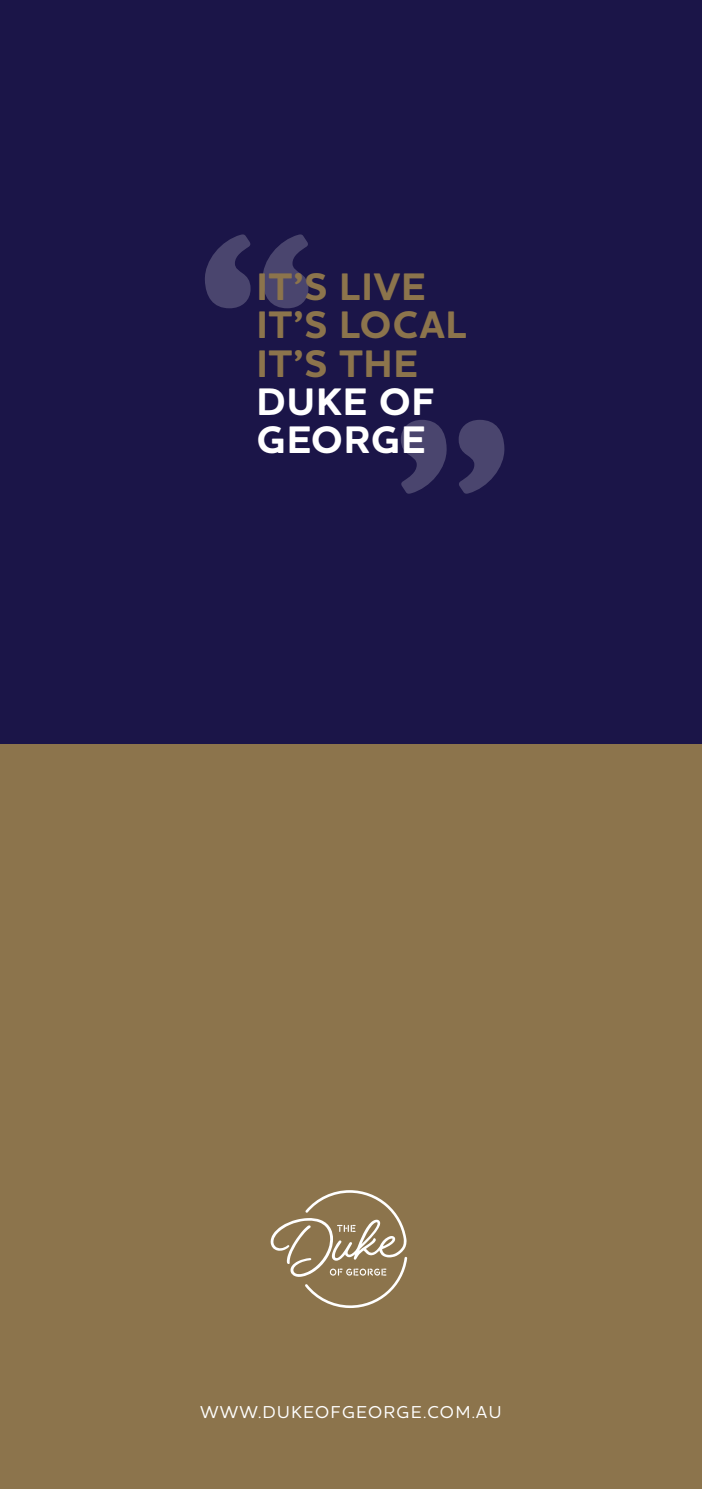
<style>
.page{position:relative;width:702px;height:1489px;background:#fff}
.page>*{position:absolute;margin:0;border:0;box-sizing:border-box;transform-origin:0 0}
.t1{font:700 256.75px "Houschka Pro";color:#fff}
.t2{font:700 39px/38.2px "Houschka Pro";letter-spacing:.03em;color:#8c744c}
.t3{font:700 39px/38.2px "Houschka Pro";letter-spacing:.03em;color:#fff}
.t4{font:500 17.5px "Houschka Pro";letter-spacing:.09em;color:#fff}
</style>
<div class="page">
<div style="left:0;top:0;width:702px;height:1488px;background:#1b1548"></div>
<div style="left:0;top:744px;width:702px;height:744px;background:#8c744c"></div>
<svg style="left:270px;top:1190px;width:137px;height:117px"></svg>
<h1 class="t1" style="left:192px;top:159px;width:131px">“</h1>
<p class="t2" style="left:257px;top:268px;width:211px">IT’S LIVE<br>IT’S LOCAL<br>IT’S THE</p>
<p class="t3" style="left:257px;top:383px;width:179px">DUKE OF<br>GEORGE</p>
<h1 class="t1" style="left:517px;top:569px;width:131px;rotate:-180deg">“</h1>
<p class="t4" style="left:200px;top:1400px;width:302px">WWW.DUKEOFGEORGE.COM.AU</p>
</div>
